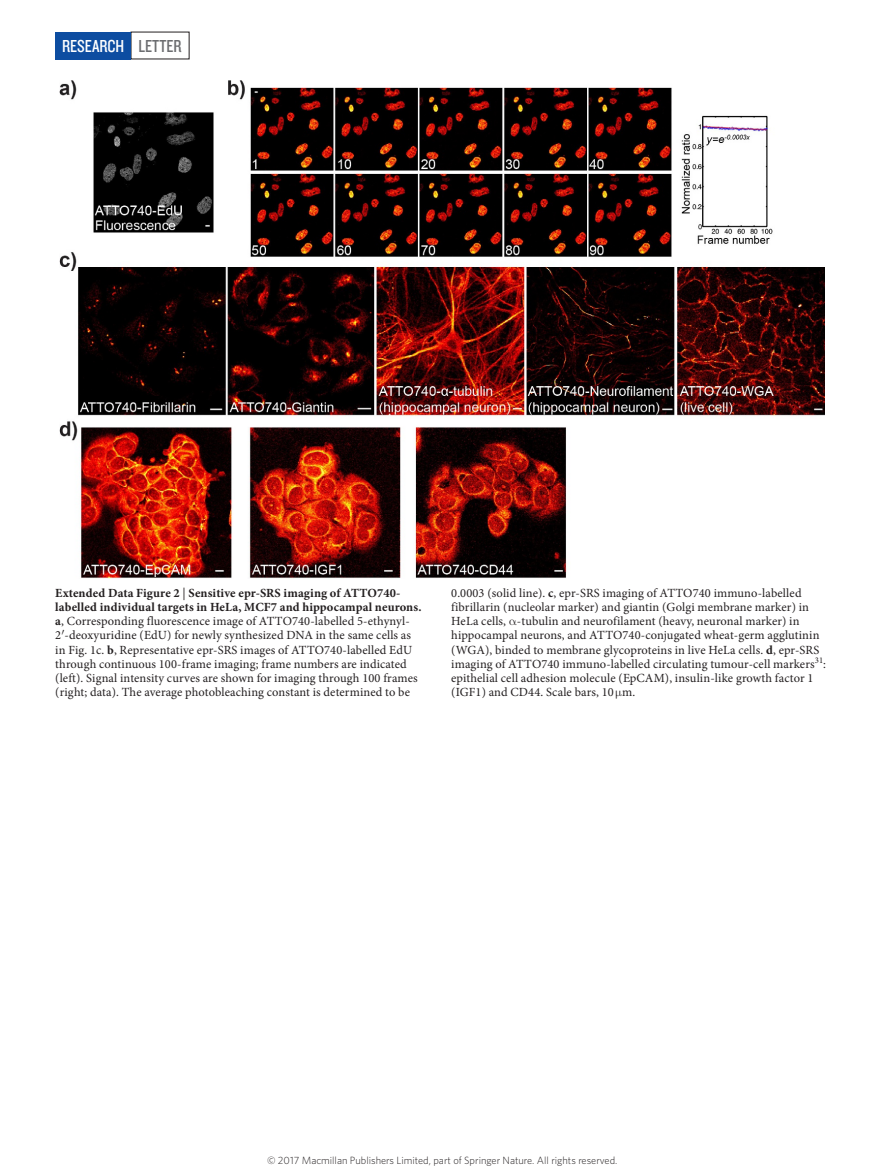
<style>
.page{position:relative;width:893px;height:1174px;background:#fff}
.page>*{position:absolute;margin:0;border:0;box-sizing:border-box;transform-origin:0 0}
.t1{font:18px "Knockout 29 Junior Ltweight";color:#fff}
.t2{font:12.45px/14.2px "Minion Pro";letter-spacing:.01em;color:#231f20}
.t3{font:300 10.5px "Whitney";color:#231f20}
.s1{color:#6c6d70}
.s2{font-weight:700}
</style>
<div class="page">
<div style="left:55px;top:32px;width:76px;height:27px;background:#0d4da1"></div>
<img style="left:60px;top:81px;width:765px;height:498px">
<h1 class="t1" style="left:62px;top:34px;width:121px">RESEARCH <span class="s1">LETTER</span></h1>
<p class="t2" style="left:55px;top:585px;width:368px"><span class="s2">Extended Data Figure 2</span> | <span class="s2">Sensitive epr-SRS imaging of ATTO740- labelled individual targets in HeLa, MCF7 and hippocampal neurons. a</span>, Corresponding fluorescence image of ATTO740-labelled 5-ethynyl-<br>2 -deoxyuridine (EdU) for newly synthesized DNA in the same cells as in Fig. 1c. <span class="s2">b</span>, Representative epr-SRS images of ATTO740-labelled EdU through continuous 100-frame imaging; frame numbers are indicated (left). Signal intensity curves are shown for imaging through 100 frames (right; data). The average photobleaching constant is determined to be</p>
<p class="t2" style="left:451px;top:585px;width:376px">0.0003 (solid line). <span class="s2">c</span>, epr-SRS imaging of ATTO740 immuno-labelled fibrillarin (nucleolar marker) and giantin (Golgi membrane marker) in HeLa cells, -tubulin and neurofilament (heavy, neuronal marker) in hippocampal neurons, and ATTO740-conjugated wheat-germ agglutinin (WGA), binded to membrane glycoproteins in live HeLa cells. <span class="s2">d</span>, epr-SRS imaging of ATTO740 immuno-labelled circulating tumour-cell markers<sup>31</sup>: epithelial cell adhesion molecule (EpCAM), insulin-like growth factor 1 (IGF1) and CD44. Scale bars, 10 m.</p>
<p class="t3" style="left:267px;top:1153px;width:352px">© 2017 Macmillan Publishers Limited, part of Springer Nature. All rights reserved.</p>
</div>
